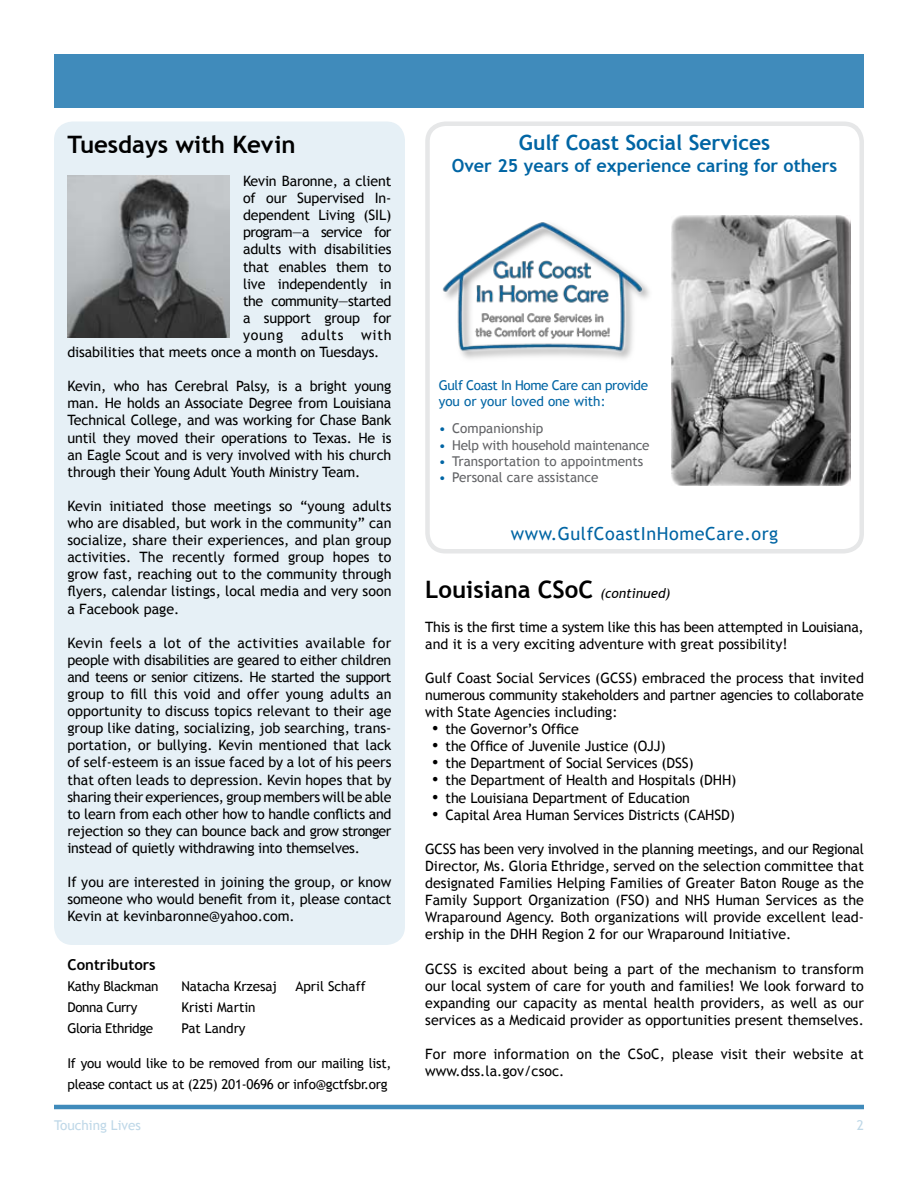
<style>
.page{position:relative;width:918px;height:1188px;background:#fff}
.page>*{position:absolute;margin:0;border:0;box-sizing:border-box;transform-origin:0 0}
.t1{font:700 24px "Trebuchet MS";color:#000}
.t2{font:700 21px "Trebuchet MS";color:#0065a4}
.t3{font:700 18px "Trebuchet MS";color:#0065a4}
.t4{font:18px "Trebuchet MS";letter-spacing:.03em;color:#0065a4}
.t5{font:700 15px "Trebuchet MS";color:#000}
.t6{font:14.25px/17.1px "Trebuchet MS";letter-spacing:-.01em;color:#000;text-align:justify}
.t7{font:14.25px/17.1px "Trebuchet MS";letter-spacing:.01em;color:#000}
.t8{font:13.5px/21px "Trebuchet MS";letter-spacing:-.02em;color:#000}
.t9{font:13.5px "Trebuchet MS";color:#636467}
.t10{font:13.5px/16.2px "Trebuchet MS";letter-spacing:-.03em;color:#0065a4}
.t11{font:13.5px/21px "Trebuchet MS";color:#000}
.t12{font:13.5px "Trebuchet MS";letter-spacing:-.02em;color:#636467}
.t13{font:13.5px "Trebuchet MS";color:#bfd8e8}
.s1{color:#0065a4}
.s2{font-weight:400;font-style:italic;font-size:13.5px}
.s3{font-family:"Times New Roman";font-size:18px}
</style>
<div class="page">
<div style="left:54px;top:54px;width:810px;height:54px;background:#408bbb"></div>
<hr style="left:54px;top:1105px;width:810px;height:4px;background:#408bbb">
<div style="left:55px;top:122px;width:349px;height:822px;background:#e6f0f6;border-radius:18px"></div>
<div style="left:54px;top:122px;width:351px;height:823px;border:2px solid #e6f0f6;border-radius:18px"></div>
<div style="left:425px;top:122px;width:439px;height:432px;border:4px solid #e6e7e8;border-radius:18px"></div>
<img style="left:68px;top:176px;width:162px;height:162px">
<img style="left:442px;top:222px;width:208px;height:137px">
<img style="left:671px;top:216px;width:179px;height:270px">
<h1 class="t1" style="left:68px;top:129px;width:230px">Tuesdays with Kevin</h1>
<p class="t6" style="left:243px;top:173px;width:150px">Kevin Baronne, a client of our Supervised In&shy;dependent Living (SIL) program—a service for adults with disabilities that enables them to live independently in the community—started a support group for young</p>
<p class="t6" style="left:68px;top:327px;width:325px;text-indent:294px">with disabilities that meets once a month on Tuesdays.</p>
<p class="t6" style="left:68px;top:378px;width:325px">Kevin, who has Cerebral Palsy, is a bright young man. He holds an Associate Degree from Louisiana Technical College, and was working for Chase Bank until they moved their operations to Texas. He is an Eagle Scout and is very involved with his church through their Young Adult Youth Ministry Team.</p>
<p class="t6" style="left:68px;top:498px;width:326px">Kevin initiated those meetings so “young adults who are disabled, but work in the community” can socialize, share their experiences, and plan group activities. The recently formed group hopes to grow fast, reaching out to the community through flyers, calendar listings, local media and very soon a Facebook page.</p>
<p class="t6" style="left:68px;top:634px;width:326px">Kevin feels a lot of the activities available for people with disabilities are geared to either children and teens or senior citizens. He started the support group to fill this void and offer young adults an opportunity to discuss topics relevant to their age group like dating, socializing, job searching, trans&shy;portation, or bullying. Kevin mentioned that lack of self-esteem is an issue faced by a lot of his peers that often leads to depression. Kevin hopes that by sharing their experiences, group members will be able to learn from each other how to handle conflicts and rejection so they can bounce back and grow stronger instead of quietly withdrawing into themselves.</p>
<p class="t6" style="left:68px;top:874px;width:325px">If you are interested in joining the group, or know someone who would benefit from it, please contact Kevin at kevinbaronne@yahoo.com.</p>
<p class="t5" style="left:68px;top:955px;width:90px">Contributors</p>
<p class="t8" style="left:68px;top:975px;width:92px">Kathy Blackman<br>Donna Curry<br>Gloria Ethridge</p>
<p class="t11" style="left:181px;top:975px;width:97px">Natacha Krzesaj<br>Kristi Martin<br>Pat Landry</p>
<p class="t11" style="left:295px;top:975px;width:72px">April Schaff</p>
<p class="t8" style="left:67px;top:1053px;width:325px">If you would like to be removed from our mailing list, please contact us at (225) 201-0696 or info@gctfsbr.org</p>
<p class="t6" style="left:301px;top:327px;width:44px">adults</p>
<h2 class="t2" style="left:519px;top:130px;width:253px">Gulf Coast Social Services</h2>
<p class="t3" style="left:452px;top:154px;width:387px">Over 25 years of experience caring for others</p>
<p class="t10" style="left:439px;top:377px;width:211px">Gulf Coast In Home Care can provide you or your loved one with:</p>
<p class="t9" style="left:439px;top:421px;width:106px"><span class="s1">•</span> Companionship</p>
<p class="t12" style="left:439px;top:437px;width:212px"><span class="s1">•</span> Help with household maintenance</p>
<p class="t9" style="left:439px;top:453px;width:206px"><span class="s1">•</span> Transportation to appointments</p>
<p class="t9" style="left:439px;top:469px;width:161px"><span class="s1">•</span> Personal care assistance</p>
<p class="t4" style="left:511px;top:523px;width:269px">www.GulfCoastInHomeCare.org</p>
<h1 class="t1" style="left:425px;top:575px;width:247px">Louisiana CSoC <span class="s2">(continued)</span></h1>
<p class="t6" style="left:425px;top:618px;width:440px">This is the first time a system like this has been attempted in Louisiana, and it is a very exciting adventure with great possibility!</p>
<p class="t6" style="left:425px;top:669px;width:440px">Gulf Coast Social Services (GCSS) embraced the process that invited numerous community stakeholders and partner agencies to collaborate with State Agencies including:</p>
<p class="t6" style="left:432px;top:721px;width:148px"><span class="s3">•</span> the Governor’s Office</p>
<p class="t6" style="left:432px;top:738px;width:235px"><span class="s3">•</span> the Office of Juvenile Justice (OJJ)</p>
<p class="t6" style="left:432px;top:755px;width:263px"><span class="s3">•</span> the Department of Social Services (DSS)</p>
<p class="t6" style="left:432px;top:772px;width:306px"><span class="s3">•</span> the Department of Health and Hospitals (DHH)</p>
<p class="t6" style="left:432px;top:789px;width:260px"><span class="s3">•</span> the Louisiana Department of Education</p>
<p class="t6" style="left:432px;top:806px;width:304px"><span class="s3">•</span> Capital Area Human Services Districts (CAHSD)</p>
<p class="t6" style="left:425px;top:840px;width:440px">GCSS has been very involved in the planning meetings, and our Regional Director, Ms. Gloria Ethridge, served on the selection committee that designated Families Helping Families of Greater Baton Rouge as the Family Support Organization (FSO) and NHS Human Services as the Wraparound Agency. Both organizations will provide excellent lead&shy;ership in the DHH Region 2 for our Wraparound Initiative.</p>
<p class="t6" style="left:425px;top:960px;width:440px">GCSS is excited about being a part of the mechanism to transform our local system of care for youth and families! We look forward to expanding our capacity as mental health providers, as well as our services as a Medicaid provider as opportunities present themselves.</p>
<p class="t7" style="left:425px;top:1046px;width:440px">For more information on the CSoC, please visit their website at www.dss.la.gov/csoc.</p>
<p class="t13" style="left:54px;top:1118px;width:89px">Touching Lives</p>
<p class="t13" style="left:857px;top:1118px;width:9px">2</p>
</div>
